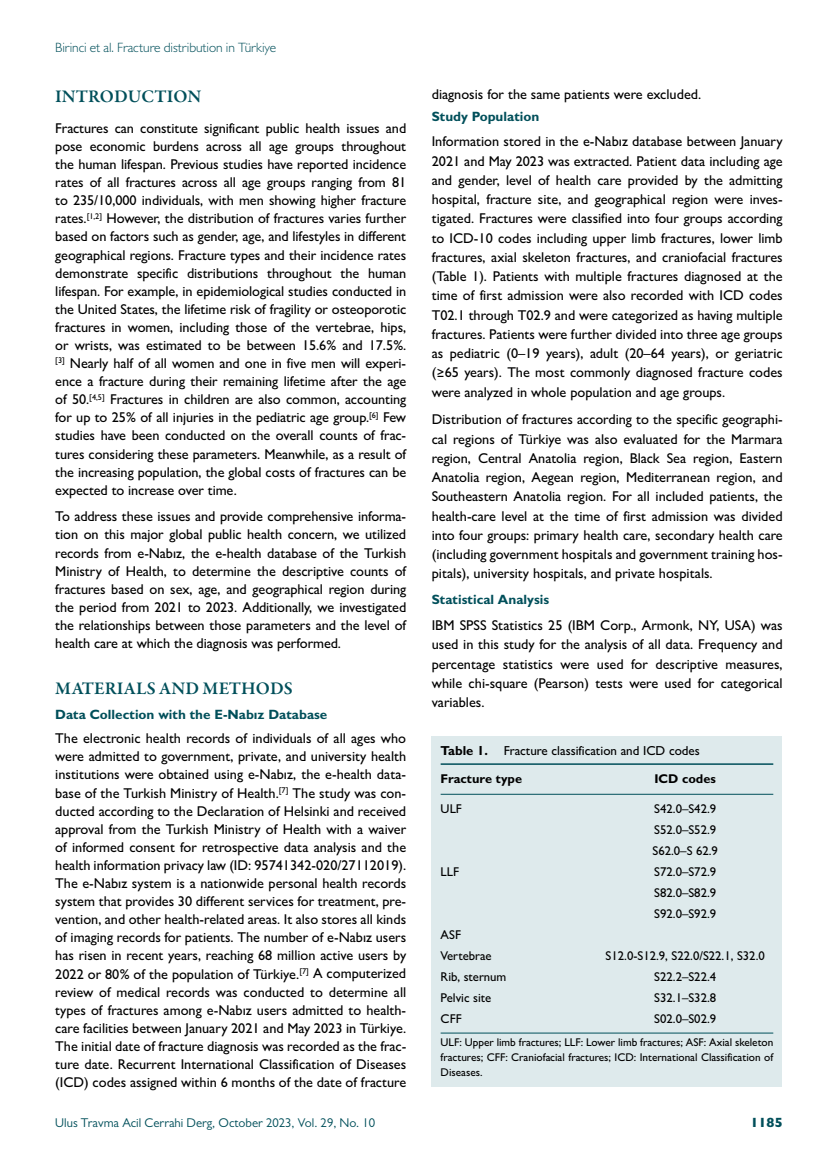
<style>
.page{position:relative;width:838px;height:1170px;background:#fff}
.page>*{position:absolute;margin:0;border:0;box-sizing:border-box;transform-origin:0 0}
.t1{font:600 18px "Garamond Premr Pro";letter-spacing:.005em;color:#004f5a}
.t2{font:500 14.25px/18.1px "Gill Sans MT Pro";color:#000;text-align:justify}
.t3{font:700 13.5px "Gill Sans MT Pro";color:#004f5a}
.t4{font:300 13.5px "Gill Sans MT Pro";letter-spacing:-.005em;color:#004f5a}
.t5{font:800 13.5px "Gill Sans MT Pro";color:#004f5a}
.t6{font:500 13.05px "Gill Sans MT Pro";color:#000}
.t7{font:500 12.75px/21px "Gill Sans MT Pro";color:#000}
.t8{font:12.75px "Gill Sans MT Pro";color:#004f5a}
.t9{font:700 12.75px "Gill Sans MT Pro";color:#000}
.t10{font:500 11.25px/15px "Gill Sans MT Pro";color:#000;text-align:justify}
.s1{font-weight:700}
</style>
<div class="page">
<div style="left:431px;top:736px;width:351px;height:350px;background:#deeaec"></div>
<hr style="left:440px;top:763px;width:333px;height:1px;background:#004f5a">
<hr style="left:440px;top:793px;width:333px;height:1px;background:#004f5a">
<hr style="left:440px;top:1032px;width:333px;height:1px;background:#004f5a">
<p class="t4" style="left:55px;top:39px;width:222px">Birinci et al. Fracture distribution in Türkiye</p>
<p class="t1" style="left:55px;top:86px;width:148px">INTRODUCTION</p>
<p class="t2" style="left:55px;top:119px;width:352px">Fractures can constitute significant public health issues and pose economic burdens across all age groups throughout the human lifespan. Previous studies have reported incidence rates of all fractures across all age groups ranging from 81 to 235/10,000 individuals, with men showing higher fracture rates.<sup>[1,2]</sup> However, the distribution of fractures varies further based on factors such as gender, age, and lifestyles in different geographical regions. Fracture types and their incidence rates demonstrate specific distributions throughout the human lifespan. For example, in epidemiological studies conducted in the United States, the lifetime risk of fragility or osteoporotic fractures in women, including those of the vertebrae, hips, or wrists, was estimated to be between 15.6% and 17.5%. <sup>[3]</sup> Nearly half of all women and one in five men will experi&shy;ence a fracture during their remaining lifetime after the age of 50.<sup>[4,5]</sup> Fractures in children are also common, accounting for up to 25% of all injuries in the pediatric age group.<sup>[6]</sup> Few studies have been conducted on the overall counts of frac&shy;tures considering these parameters. Meanwhile, as a result of the increasing population, the global costs of fractures can be expected to increase over time.</p>
<p class="t2" style="left:55px;top:507px;width:352px">To address these issues and provide comprehensive informa&shy;tion on this major global public health concern, we utilized records from e-Nabız, the e-health database of the Turkish Ministry of Health, to determine the descriptive counts of fractures based on sex, age, and geographical region during the period from 2021 to 2023. Additionally, we investigated the relationships between those parameters and the level of health care at which the diagnosis was performed.</p>
<p class="t1" style="left:55px;top:677px;width:239px">MATERIALS AND METHODS</p>
<p class="t3" style="left:55px;top:705px;width:274px">Data Collection with the E-Nabız Database</p>
<p class="t2" style="left:55px;top:729px;width:352px">The electronic health records of individuals of all ages who were admitted to government, private, and university health institutions were obtained using e-Nabız, the e-health data&shy;base of the Turkish Ministry of Health.<sup>[7]</sup> The study was con&shy;ducted according to the Declaration of Helsinki and received approval from the Turkish Ministry of Health with a waiver of informed consent for retrospective data analysis and the health information privacy law (ID: 95741342-020/27112019).<br>The e-Nabız system is a nationwide personal health records system that provides 30 different services for treatment, pre&shy;vention, and other health-related areas. It also stores all kinds of imaging records for patients. The number of e-Nabız users has risen in recent years, reaching 68 million active users by 2022 or 80% of the population of Türkiye.<sup>[7]</sup> A computerized review of medical records was conducted to determine all types of fractures among e-Nabız users admitted to health&shy;care facilities between January 2021 and May 2023 in Türkiye.<br>The initial date of fracture diagnosis was recorded as the frac&shy;ture date. Recurrent International Classification of Diseases (ICD) codes assigned within 6 months of the date of fracture</p>
<p class="t2" style="left:432px;top:85px;width:271px">diagnosis for the same patients were excluded.</p>
<p class="t3" style="left:432px;top:108px;width:109px">Study Population</p>
<p class="t2" style="left:432px;top:132px;width:352px;line-height:19.2px">Information stored in the e-Nabız database between January 2021 and May 2023 was extracted. Patient data including age and gender, level of health care provided by the admitting hospital, fracture site, and geographical region were inves&shy;tigated. Fractures were classified into four groups according to ICD-10 codes including upper limb fractures, lower limb fractures, axial skeleton fractures, and craniofacial fractures (Table 1). Patients with multiple fractures diagnosed at the time of first admission were also recorded with ICD codes T02.1 through T02.9 and were categorized as having multiple fractures. Patients were further divided into three age groups as pediatric (0–19 years), adult (20–64 years), or geriatric (≥65 years). The most commonly diagnosed fracture codes were analyzed in whole population and age groups.</p>
<p class="t2" style="left:432px;top:410px;width:352px;line-height:19.2px">Distribution of fractures according to the specific geographi&shy;cal regions of Türkiye was also evaluated for the Marmara region, Central Anatolia region, Black Sea region, Eastern Anatolia region, Aegean region, Mediterranean region, and Southeastern Anatolia region. For all included patients, the health-care level at the time of first admission was divided into four groups: primary health care, secondary health care (including government hospitals and government training hos&shy;pitals), university hospitals, and private hospitals.</p>
<p class="t3" style="left:432px;top:591px;width:119px">Statistical Analysis</p>
<p class="t2" style="left:432px;top:615px;width:352px;line-height:19.2px">IBM SPSS Statistics 25 (IBM Corp., Armonk, NY, USA) was used in this study for the analysis of all data. Frequency and percentage statistics were used for descriptive measures, while chi-square (Pearson) tests were used for categorical variables.</p>
<p class="t6" style="left:440px;top:743px;width:261px"><span class="s1">Table 1.</span> Fracture classification and ICD codes</p>
<p class="t9" style="left:440px;top:771px;width:83px">Fracture type</p>
<p class="t9" style="left:654px;top:771px;width:63px">ICD codes</p>
<p class="t7" style="left:440px;top:797px;width:23px">ULF</p>
<p class="t7" style="left:652px;top:797px;width:67px">S42.0–S42.9<br>S52.0–S52.9<br>S62.0–S 62.9</p>
<p class="t7" style="left:440px;top:860px;width:20px">LLF</p>
<p class="t7" style="left:654px;top:860px;width:63px;text-align:justify">S72.0–S72.9<br>S82.0–S82.9<br>S92.0–S92.9</p>
<p class="t7" style="left:440px;top:923px;width:52px">ASF<br>Vertebrae</p>
<p class="t7" style="left:605px;top:944px;width:161px">S12.0-S12.9, S22.0/S22.1, S32.0</p>
<p class="t7" style="left:440px;top:965px;width:67px">Rib, sternum</p>
<p class="t7" style="left:654px;top:965px;width:63px">S22.2–S22.4</p>
<p class="t7" style="left:440px;top:986px;width:52px">Pelvic site</p>
<p class="t7" style="left:654px;top:986px;width:63px">S32.1–S32.8</p>
<p class="t7" style="left:440px;top:1007px;width:22px">CFF</p>
<p class="t7" style="left:654px;top:1007px;width:63px">S02.0–S02.9</p>
<p class="t10" style="left:440px;top:1034px;width:334px">ULF: Upper limb fractures; LLF: Lower limb fractures; ASF: Axial skeleton fractures; CFF: Craniofacial fractures; ICD: International Classification of Diseases.</p>
<p class="t8" style="left:55px;top:1115px;width:321px">Ulus Travma Acil Cerrahi Derg, October 2023, Vol. 29, No. 10</p>
<p class="t5" style="left:750px;top:1114px;width:34px">1185</p>
</div>
